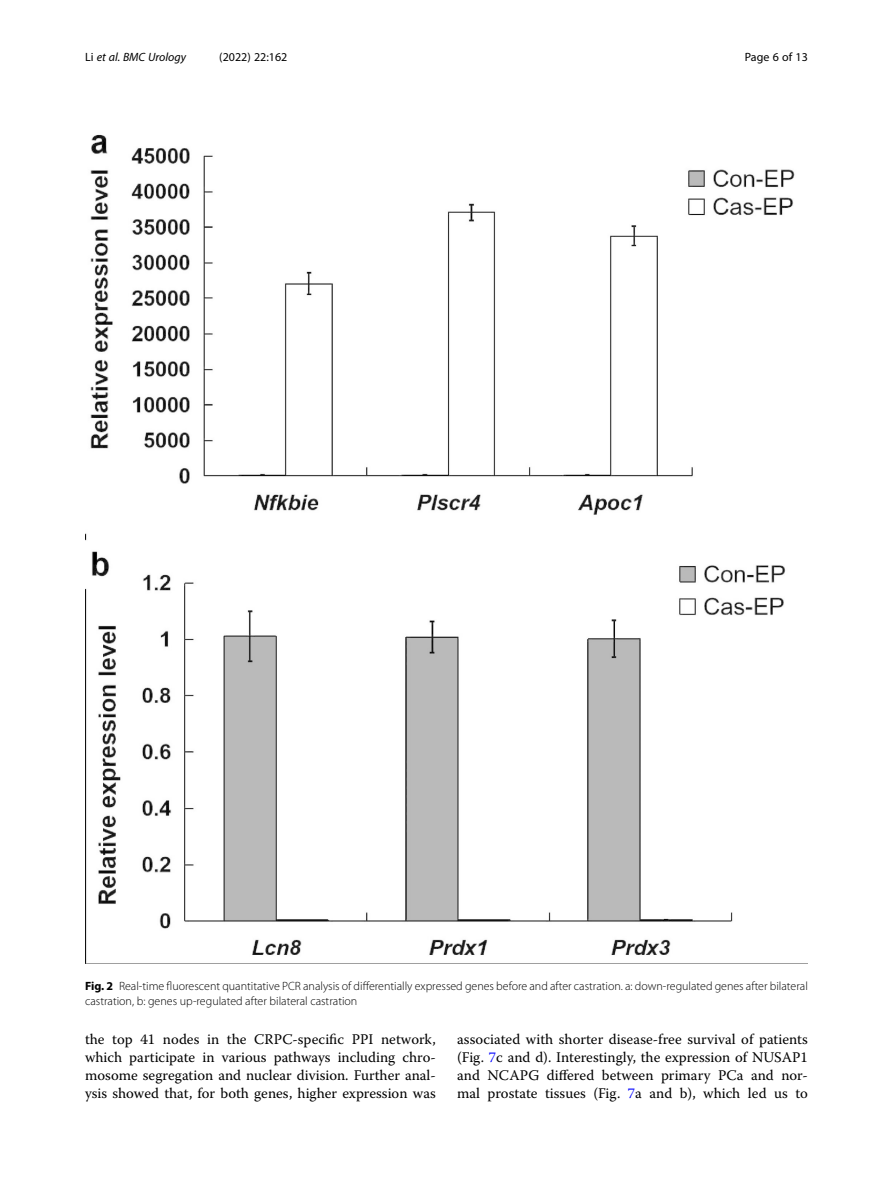
<style>
.page{position:relative;width:893px;height:1191px;background:#fff}
.page>*{position:absolute;margin:0;border:0;box-sizing:border-box;transform-origin:0 0}
.Body_Text_Indent{font:14.7px/18px "Warnock Pro";color:#000;text-align:justify}
.Figure_Caption{font:300 12px/15px "Myriad Pro";color:#000}
.t1{font:italic 12px "Myriad Pro";color:#000}
.t2{font:12px "Myriad Pro Regular 3";color:#000}
.t3{font:12px "Myriad Pro";color:#000}
.s1{font-family:"Myriad Pro Regular 3";font-style:normal}
.s2{font-weight:700}
.s3{color:#00f}
</style>
<div class="page">
<img style="left:85px;top:134px;width:710px;height:829px">
<p class="t1" style="left:85px;top:50px;width:103px"><span class="s1">Li</span> et al. BMC Urology</p>
<p class="t2" style="left:219px;top:50px;width:70px">(2022) 22:162</p>
<p class="t3" style="left:745px;top:50px;width:65px">Page 6 of 13</p>
<p class="Figure_Caption" style="left:85px;top:979px;width:724px"><span class="s2">Fig. 2</span> Real-time fluorescent quantitative PCR analysis of differentially expressed genes before and after castration. a: down-regulated genes after bilateral castration, b: genes up-regulated after bilateral castration</p>
<p class="Body_Text_Indent" style="left:85px;top:1030px;width:352px">the top 41 nodes in the CRPC-specific PPI network, which participate in various pathways including chro&shy;mosome segregation and nuclear division. Further anal&shy;ysis showed that, for both genes, higher expression was</p>
<p class="Body_Text_Indent" style="left:457px;top:1030px;width:352px">associated with shorter disease-free survival of patients (Fig. <span class="s3">7</span>c and d). Interestingly, the expression of NUSAP1 and NCAPG differed between primary PCa and nor&shy;mal prostate tissues (Fig. <span class="s3">7</span>a and b), which led us to</p>
</div>
